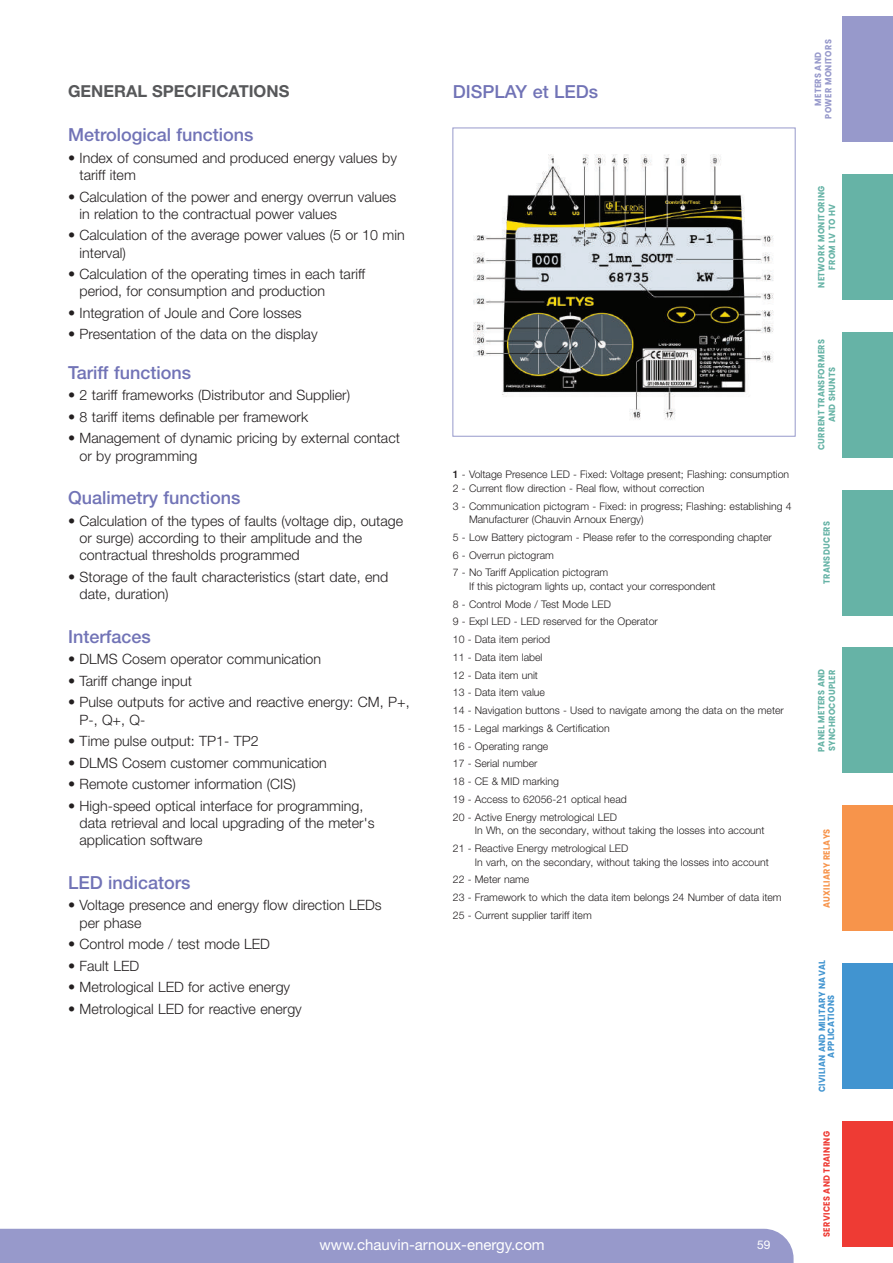
<style>
.page{position:relative;width:893px;height:1263px;background:#fff}
.page>*{position:absolute;margin:0;border:0;box-sizing:border-box;transform-origin:0 0}
.t1{font:500 18px "Helvetica Neue LT Pro";color:#7173b6}
.t2{font:700 16.5px "Helvetica Neue LT Pro";color:#57585a}
.t3{font:15px "Helvetica Neue LT Pro";color:#fff}
.t4{font:300 14.25px/17.2px "Helvetica Neue LT Pro";color:#231f20}
.t5{font:12px "Helvetica Neue LT Pro";color:#fff}
.t6{font:300 10.5px/17.7px "Helvetica Neue LT Pro";color:#231f20}
.t7{font:700 9px/10.5px "Poppins";letter-spacing:.04em;color:#66b3a6;text-align:center;scale:.9 1}
.t8{font:700 9px/9px "Poppins";letter-spacing:.04em;color:#4194d0;text-align:center;scale:.9 1}
.t9{font:700 9px/10.5px "Poppins";letter-spacing:.04em;color:#9799cb;text-align:center;scale:.9 1}
.t10{font:700 9px "Poppins";letter-spacing:.04em;color:#ee3b34;scale:.9 1}
.t11{font:700 9px "Poppins";letter-spacing:.04em;color:#f7944b;scale:.9 1}
.s1{font-weight:500}
</style>
<div class="page">
<div style="left:0;top:1229px;width:793px;height:34px;background:#9799cb"></div>
<div style="left:842px;top:16px;width:51px;height:126px;background:#9799cb"></div>
<div style="left:842px;top:174px;width:51px;height:125px;background:#66b3a6"></div>
<div style="left:842px;top:332px;width:51px;height:125px;background:#66b3a6"></div>
<div style="left:842px;top:490px;width:51px;height:125px;background:#66b3a6"></div>
<div style="left:842px;top:648px;width:51px;height:125px;background:#66b3a6"></div>
<div style="left:842px;top:806px;width:51px;height:125px;background:#f7944b"></div>
<div style="left:842px;top:963px;width:51px;height:126px;background:#4194d0"></div>
<div style="left:842px;top:1121px;width:51px;height:126px;background:#ee3b34"></div>
<img style="left:474px;top:154px;width:300px;height:266px">
<div style="left:452px;top:128px;width:343px;height:309px;border:1px solid #9799cb"></div>
<p class="t2" style="left:68px;top:81px;width:223px">GENERAL SPECIFICATIONS</p>
<p class="t1" style="left:68px;top:124px;width:187px">Metrological functions</p>
<p class="t4" style="left:80px;top:149px;width:319px;text-indent:-11px">• Index of consumed and produced energy values by tariff item</p>
<p class="t4" style="left:80px;top:188px;width:318px;text-indent:-11px">• Calculation of the power and energy overrun values in relation to the contractual power values</p>
<p class="t4" style="left:80px;top:226px;width:327px;text-indent:-11px">• Calculation of the average power values (5 or 10 min interval)</p>
<p class="t4" style="left:80px;top:265px;width:287px;text-indent:-11px">• Calculation of the operating times in each tariff period, for consumption and production</p>
<p class="t4" style="left:68px;top:304px;width:235px">• Integration of Joule and Core losses</p>
<p class="t4" style="left:68px;top:325px;width:251px">• Presentation of the data on the display</p>
<p class="t1" style="left:68px;top:362px;width:125px">Tariff functions</p>
<p class="t4" style="left:68px;top:386px;width:284px">• 2 tariff frameworks (Distributor and Supplier)</p>
<p class="t4" style="left:68px;top:408px;width:242px">• 8 tariff items definable per framework</p>
<p class="t4" style="left:80px;top:429px;width:322px;text-indent:-11px">• Management of dynamic pricing by external contact or by programming</p>
<p class="t1" style="left:68px;top:487px;width:174px">Qualimetry functions</p>
<p class="t4" style="left:80px;top:512px;width:325px;text-indent:-11px">• Calculation of the types of faults (voltage dip, outage or surge) according to their amplitude and the contractual thresholds programmed</p>
<p class="t4" style="left:80px;top:568px;width:310px;text-indent:-11px">• Storage of the fault characteristics (start date, end date, duration)</p>
<p class="t1" style="left:68px;top:626px;width:84px">Interfaces</p>
<p class="t4" style="left:68px;top:650px;width:255px">• DLMS Cosem operator communication</p>
<p class="t4" style="left:68px;top:672px;width:125px">• Tariff change input</p>
<p class="t4" style="left:80px;top:693px;width:332px;text-indent:-11px">• Pulse outputs for active and reactive energy: CM, P+,<br>P-, Q+, Q-</p>
<p class="t4" style="left:68px;top:732px;width:192px">• Time pulse output: TP1- TP2</p>
<p class="t4" style="left:68px;top:754px;width:260px">• DLMS Cosem customer communication</p>
<p class="t4" style="left:68px;top:775px;width:229px">• Remote customer information (CIS)</p>
<p class="t4" style="left:80px;top:797px;width:297px;text-indent:-11px">• High-speed optical interface for programming, data retrieval and local upgrading of the meter's application software</p>
<p class="t1" style="left:68px;top:872px;width:124px">LED indicators</p>
<p class="t4" style="left:80px;top:896px;width:304px;text-indent:-11px">• Voltage presence and energy flow direction LEDs per phase</p>
<p class="t4" style="left:68px;top:935px;width:203px">• Control mode / test mode LED</p>
<p class="t4" style="left:68px;top:957px;width:73px">• Fault LED</p>
<p class="t4" style="left:68px;top:978px;width:224px">• Metrological LED for active energy</p>
<p class="t4" style="left:68px;top:1000px;width:235px">• Metrological LED for reactive energy</p>
<p class="t1" style="left:453px;top:81px;width:147px">DISPLAY et LEDs</p>
<p class="t6" style="left:453px;top:468px;width:338px;line-height:13.5px"><span class="s1">1</span> - Voltage Presence LED - Fixed: Voltage present; Flashing: consumption<br>2 - Current flow direction - Real flow, without correction</p>
<p class="t6" style="left:469px;top:499px;width:324px;line-height:13.5px;text-indent:-16px">3 - Communication pictogram - Fixed: in progress; Flashing: establishing 4<br>Manufacturer (Chauvin Arnoux Energy)</p>
<p class="t6" style="left:453px;top:528px;width:320px">5 - Low Battery pictogram - Please refer to the corresponding chapter<br>6 - Overrun pictogram<br>7 - No Tariff Application pictogram</p>
<p class="t6" style="left:453px;top:577px;width:332px;text-indent:16px">If this pictogram lights up, contact your correspondent<br>8 - Control Mode / Test Mode LED<br>9 - Expl LED - LED reserved for the Operator<br>10 - Data item period<br>11 - Data item label<br>12 - Data item unit<br>13 - Data item value<br>14 - Navigation buttons - Used to navigate among the data on the meter<br>15 - Legal markings &amp; Certification<br>16 - Operating range<br>17 - Serial number<br>18 - CE &amp; MID marking<br>19 - Access to 62056-21 optical head<br>20 - Active Energy metrological LED</p>
<p class="t6" style="left:453px;top:821px;width:313px;text-indent:22px">In Wh, on the secondary, without taking the losses into account<br>21 - Reactive Energy metrological LED</p>
<p class="t6" style="left:453px;top:853px;width:330px;text-indent:22px">In varh, on the secondary, without taking the losses into account 22 - Meter name<br>23 - Framework to which the data item belongs 24 Number of data item 25 - Current supplier tariff item</p>
<p class="t3" style="left:320px;top:1235px;width:227px">www.chauvin-arnoux-energy.com</p>
<p class="t5" style="left:757px;top:1237px;width:15px">59</p>
<p class="t9" style="left:813px;top:119px;width:90px;rotate:-90deg">METERS AND<br>POWER MONITORS</p>
<p class="t7" style="left:816px;top:288px;width:115px;rotate:-90deg">NETWORK MONITORING<br>FROM LV TO HV</p>
<p class="t7" style="left:816px;top:450px;width:125px;rotate:-90deg">CURRENT TRANSFORMERS<br>AND SHUNTS</p>
<p class="t7" style="left:821px;top:584px;width:71px;rotate:-90deg">TRANSDUCERS</p>
<p class="t7" style="left:816px;top:752px;width:94px;text-align:left;rotate:-90deg">PANEL METERS AND<br>SYNCHROCOUPLER</p>
<p class="t11" style="left:821px;top:908px;width:90px;rotate:-90deg">AUXILIARY RELAYS</p>
<p class="t8" style="left:818px;top:1092px;width:149px;rotate:-90deg">CIVILIAN AND MILITARY NAVAL<br>APPLICATIONS</p>
<p class="t10" style="left:821px;top:1237px;width:119px;rotate:-90deg">SERVICES AND TRAINING</p>
</div>
